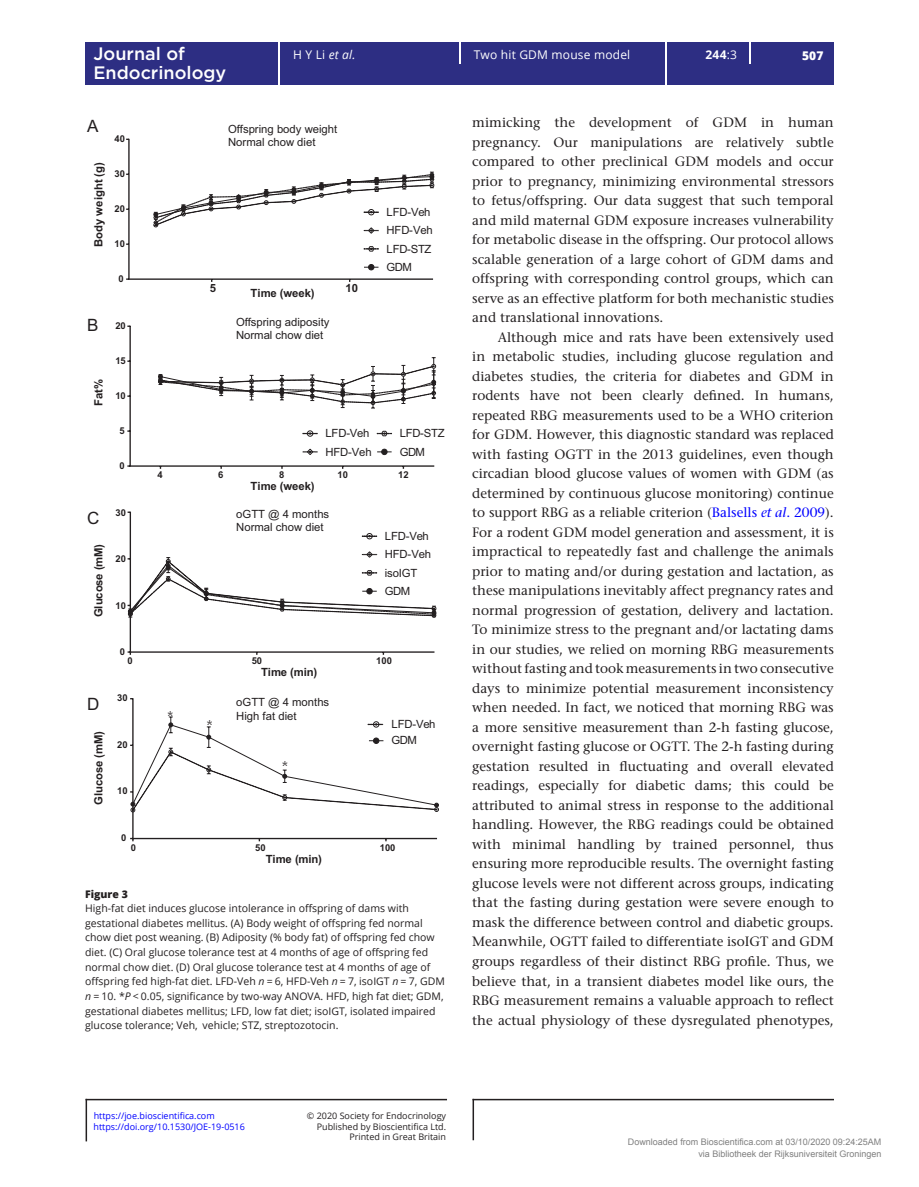
<style>
.page{position:relative;width:919px;height:1187px;background:#fff}
.page>*{position:absolute;margin:0;border:0;box-sizing:border-box;transform-origin:0 0}
.t1{font:500 18px "Gotham";color:#fff}
.t2{font:16.95px "Arial";color:#231f20}
.TXI{font:500 13.5px/19.5px "Stone Serif Std";color:#231f20;text-align:justify}
.TXT{font:500 13.5px/19.5px "Stone Serif Std";color:#231f20;text-align:justify}
.t3{font:12px "Open Sans";letter-spacing:.015em;color:#fff}
.t4{font:italic 12px "Open Sans";color:#fff}
.t5{font:700 12px "Open Sans";color:#fff}
.t6{font:800 12px "Open Sans";color:#fff}
.t7{font:11.25px/18.3px "Arial";color:#231f20}
.t8{font:700 11.25px "Arial";letter-spacing:-.005em;color:#231f20}
.t9{font:11.25px/18.3px "Arial";letter-spacing:-.02em;color:#231f20}
.t10{font:11.25px/16.4px "Arial";letter-spacing:-.025em;color:#231f20}
.t11{font:11.25px/18.3px "Arial";letter-spacing:-.03em;color:#231f20}
.FC{font:10.5px/14.7px "Open Sans";color:#231f20}
.FC-2{font:800 10.5px "Open Sans";color:#231f20}
.t12{font:700 9.45px "Arial";color:#231f20}
.t13{font:9px/12px "Arial";color:#808080;text-align:right}
.t14{font:9px/11.2px "Open Sans";color:#231f20;text-align:right}
.t15{font:9px "Open Sans";color:#00f}
.s1{font-style:normal}
.s2{font-weight:400}
.s3{color:#00f}
.s4{font-style:italic;color:#00f}
.s5{font-style:italic}
</style>
<div class="page">
<hr style="left:86px;top:1098px;width:361px;height:2px;background:#231f20">
<hr style="left:86px;top:1098px;width:1px;height:43px;background:#231f20">
<hr style="left:472px;top:1098px;width:361px;height:2px;background:#231f20">
<hr style="left:472px;top:1098px;width:2px;height:42px;background:#231f20">
<div style="left:85px;top:42px;width:748px;height:43px;background:#2d2e83"></div>
<hr style="left:278px;top:42px;width:1px;height:43px;background:#fff">
<hr style="left:665px;top:42px;width:1px;height:43px;background:#fff">
<svg style="left:459px;top:42px;width:1px;height:21px"></svg>
<svg style="left:749px;top:42px;width:1px;height:21px"></svg>
<hr style="left:128px;top:278px;width:305px;height:2px;background:#231f20">
<hr style="left:128px;top:139px;width:2px;height:140px;background:#231f20">
<hr style="left:130px;top:465px;width:304px;height:1px;background:#231f20">
<hr style="left:129px;top:326px;width:2px;height:140px;background:#231f20">
<svg style="left:158px;top:357px;width:278px;height:51px"></svg>
<hr style="left:130px;top:651px;width:304px;height:1px;background:#231f20">
<hr style="left:130px;top:511px;width:1px;height:141px;background:#231f20">
<hr style="left:132px;top:837px;width:305px;height:2px;background:#231f20">
<hr style="left:132px;top:698px;width:2px;height:141px;background:#231f20">
<svg style="left:130px;top:837px;width:4px;height:4px"></svg>
<svg style="left:363px;top:246px;width:16px;height:5px"></svg>
<svg style="left:364px;top:264px;width:14px;height:6px"></svg>
<svg style="left:153px;top:172px;width:281px;height:62px"></svg>
<svg style="left:362px;top:533px;width:15px;height:6px"></svg>
<svg style="left:128px;top:551px;width:308px;height:66px"></svg>
<svg style="left:302px;top:430px;width:15px;height:6px"></svg>
<svg style="left:302px;top:448px;width:15px;height:7px"></svg>
<svg style="left:377px;top:431px;width:15px;height:5px"></svg>
<svg style="left:377px;top:449px;width:14px;height:5px"></svg>
<svg style="left:130px;top:711px;width:308px;height:101px"></svg>
<h1 class="t1" style="left:93px;top:42px;width:93px">Journal of</h1>
<p class="t4" style="left:293px;top:47px;width:64px"><span class="s1">H Y Li</span> et al.</p>
<p class="t3" style="left:474px;top:47px;width:158px">Two hit GDM mouse model</p>
<p class="t5" style="left:705px;top:47px;width:33px">244<span class="s2">:3</span></p>
<h1 class="t1" style="left:93px;top:61px;width:134px">Endocrinology</h1>
<p class="TXT" style="left:472px;top:113px;width:363px">mimicking the development of GDM in human pregnancy. Our manipulations are relatively subtle compared to other preclinical GDM models and occur prior to pregnancy, minimizing environmental stressors to fetus/offspring. Our data suggest that such temporal and mild maternal GDM exposure increases vulnerability for metabolic disease in the offspring. Our protocol allows scalable generation of a large cohort of GDM dams and offspring with corresponding control groups, which can serve as an effective platform for both mechanistic studies and translational innovations.</p>
<p class="TXI" style="left:472px;top:327px;width:363px;text-indent:26px">Although mice and rats have been extensively used in metabolic studies, including glucose regulation and diabetes studies, the criteria for diabetes and GDM in rodents have not been clearly defined. In humans, repeated RBG measurements used to be a WHO criterion for GDM. However, this diagnostic standard was replaced with fasting OGTT in the 2013 guidelines, even though circadian blood glucose values of women with GDM (as determined by continuous glucose monitoring) continue to support RBG as a reliable criterion (<span class="s3">Balsells</span> <span class="s4">et al</span><span class="s3">. 2009</span>).<br>For a rodent GDM model generation and assessment, it is impractical to repeatedly fast and challenge the animals prior to mating and/or during gestation and lactation, as these manipulations inevitably affect pregnancy rates and normal progression of gestation, delivery and lactation.<br>To minimize stress to the pregnant and/or lactating dams in our studies, we relied on morning RBG measurements without fasting and took measurements in two consecutive days to minimize potential measurement inconsistency when needed. In fact, we noticed that morning RBG was a more sensitive measurement than 2-h fasting glucose, overnight fasting glucose or OGTT. The 2-h fasting during gestation resulted in fluctuating and overall elevated readings, especially for diabetic dams; this could be attributed to animal stress in response to the additional handling. However, the RBG readings could be obtained with minimal handling by trained personnel, thus ensuring more reproducible results. The overnight fasting glucose levels were not different across groups, indicating that the fasting during gestation were severe enough to mask the difference between control and diabetic groups.<br>Meanwhile, OGTT failed to differentiate isoIGT and GDM groups regardless of their distinct RBG profile. Thus, we believe that, in a transient diabetes model like ours, the RBG measurement remains a valuable approach to reflect the actual physiology of these dysregulated phenotypes,</p>
<p class="t6" style="left:802px;top:46px;width:23px">507</p>
<p class="t2" style="left:87px;top:115px;width:13px">A</p>
<p class="t7" style="left:228px;top:122px;width:111px;line-height:13.5px">Offspring body weight<br>Normal chow diet</p>
<p class="t12" style="left:114px;top:132px;width:12px">40</p>
<p class="t8" style="left:91px;top:247px;width:86px;rotate:-90deg">Body weight (g)</p>
<p class="t12" style="left:114px;top:167px;width:12px">30</p>
<p class="t12" style="left:114px;top:202px;width:12px">20</p>
<p class="t9" style="left:386px;top:203px;width:48px">LFD-Veh<br>HFD-Veh<br>LFD-STZ<br>GDM</p>
<p class="t12" style="left:114px;top:237px;width:12px">10</p>
<p class="t12" style="left:119px;top:272px;width:7px">0</p>
<p class="t8" style="left:210px;top:280px;width:8px">5</p>
<p class="t8" style="left:345px;top:280px;width:14px">10</p>
<p class="t8" style="left:250px;top:285px;width:65px">Time (week)</p>
<p class="t7" style="left:236px;top:315px;width:95px;line-height:13.5px">Offspring adiposity<br>Normal chow diet</p>
<p class="t2" style="left:87px;top:314px;width:13px">B</p>
<p class="t12" style="left:115px;top:319px;width:12px">20</p>
<p class="t12" style="left:115px;top:354px;width:12px">15</p>
<p class="t8" style="left:91px;top:406px;width:29px;rotate:-90deg">Fat%</p>
<p class="t12" style="left:115px;top:389px;width:12px">10</p>
<p class="t12" style="left:119px;top:424px;width:7px">5</p>
<p class="t7" style="left:325px;top:424px;width:48px">LFD-Veh<br>HFD-Veh</p>
<p class="t11" style="left:400px;top:424px;width:46px">LFD-STZ<br>GDM</p>
<p class="t12" style="left:119px;top:459px;width:7px">0</p>
<p class="t12" style="left:157px;top:468px;width:7px">4</p>
<p class="t12" style="left:218px;top:468px;width:7px">6</p>
<p class="t12" style="left:279px;top:468px;width:7px">8</p>
<p class="t12" style="left:337px;top:468px;width:12px">10</p>
<p class="t12" style="left:398px;top:468px;width:12px">12</p>
<p class="t8" style="left:250px;top:478px;width:65px">Time (week)</p>
<p class="t12" style="left:115px;top:506px;width:12px">30</p>
<p class="t7" style="left:236px;top:507px;width:95px;line-height:13.5px">oGTT @ 4 months<br>Normal chow diet</p>
<p class="t2" style="left:87px;top:506px;width:14px">C</p>
<p class="t7" style="left:385px;top:527px;width:48px">LFD-Veh<br>HFD-Veh isoIGT<br>GDM</p>
<p class="t8" style="left:91px;top:617px;width:75px;rotate:-90deg">Glucose (mM)</p>
<p class="t12" style="left:115px;top:552px;width:12px">20</p>
<p class="t12" style="left:115px;top:599px;width:12px">10</p>
<p class="t12" style="left:120px;top:645px;width:7px">0</p>
<p class="t12" style="left:127px;top:654px;width:7px">0</p>
<p class="t12" style="left:252px;top:654px;width:12px">50</p>
<p class="t12" style="left:376px;top:654px;width:17px">100</p>
<p class="t8" style="left:261px;top:664px;width:58px">Time (min)</p>
<p class="t12" style="left:117px;top:691px;width:12px">30</p>
<p class="t7" style="left:236px;top:695px;width:95px;line-height:13.5px">oGTT @ 4 months<br>High fat diet</p>
<p class="t2" style="left:87px;top:693px;width:14px">D</p>
<p class="t10" style="left:391px;top:716px;width:45px">LFD-Veh<br>GDM</p>
<p class="t8" style="left:91px;top:804px;width:75px;rotate:-90deg">Glucose (mM)</p>
<p class="t12" style="left:117px;top:738px;width:12px">20</p>
<p class="t12" style="left:117px;top:784px;width:12px">10</p>
<p class="t12" style="left:121px;top:831px;width:7px">0</p>
<p class="t12" style="left:131px;top:841px;width:7px">0</p>
<p class="t12" style="left:255px;top:841px;width:12px">50</p>
<p class="t12" style="left:380px;top:841px;width:17px">100</p>
<p class="t8" style="left:266px;top:851px;width:58px">Time (min)</p>
<p class="FC-2" style="left:85px;top:885px;width:44px">Figure 3</p>
<p class="FC" style="left:85px;top:900px;width:361px">High-fat diet induces glucose intolerance in offspring of dams with gestational diabetes mellitus. (A) Body weight of offspring fed normal chow diet post weaning. (B) Adiposity (% body fat) of offspring fed chow diet. (C) Oral glucose tolerance test at 4 months of age of offspring fed normal chow diet. (D) Oral glucose tolerance test at 4 months of age of offspring fed high-fat diet. LFD-Veh <span class="s5">n</span> = 6, HFD-Veh <span class="s5">n</span> = 7, isoIGT <span class="s5">n</span> = 7, GDM <span class="s5">n</span> = 10. *<span class="s5">P</span> &lt; 0.05, significance by two-way ANOVA. HFD, high fat diet; GDM, gestational diabetes mellitus; LFD, low fat diet; isoIGT, isolated impaired glucose tolerance; Veh, vehicle; STZ, streptozotocin.</p>
<p class="t15" style="left:94px;top:1109px;width:123px">https://joe.bioscientifica.com</p>
<p class="t14" style="left:307px;top:1109px;width:141px">© 2020 Society for Endocrinology<br>Published by Bioscientifica Ltd.</p>
<p class="t14" style="left:349px;top:1130px;width:98px">Printed in Great Britain</p>
<p class="t15" style="left:93px;top:1120px;width:153px">https://doi.org/10.1530/JOE-19-0516</p>
<p class="t13" style="left:627px;top:1136px;width:255px">Downloaded from Bioscientifica.com at 03/10/2020 09:24:25AM via Bibliotheek der Rijksuniversiteit Groningen</p>
</div>
